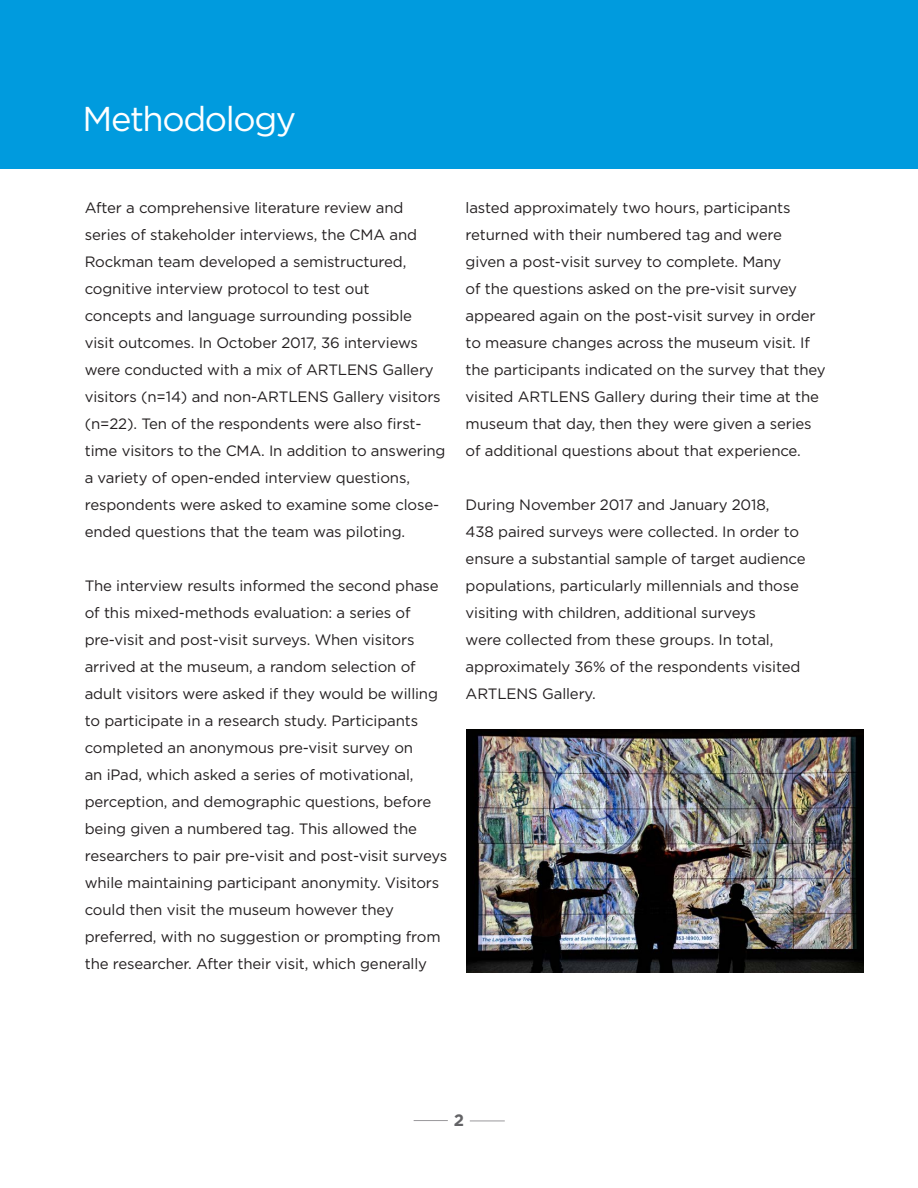
<style>
.page{position:relative;width:918px;height:1188px;background:#fff}
.page>*{position:absolute;margin:0;border:0;box-sizing:border-box;transform-origin:0 0}
.t1{font:34.5px "Gotham";letter-spacing:-.04em;color:#fff}
.t2{font:700 16.5px "Gotham";color:#636366}
.t3{font:15px/27px "Gotham";letter-spacing:-.01em;color:#231f20}
</style>
<div class="page">
<div style="left:0;top:0;width:918px;height:168px;background:#009bde"></div>
<hr style="left:414px;top:1120px;width:34px;height:1px;background:#99989b">
<hr style="left:470px;top:1121px;width:35px;height:1px;background:#99989b">
<img style="left:466px;top:729px;width:398px;height:244px">
<p class="t1" style="left:82px;top:97px;width:215px">Methodology</p>
<p class="t3" style="left:85px;top:194px;width:362px">After a comprehensive literature review and series of stakeholder interviews, the CMA and Rockman team developed a semistructured, cognitive interview protocol to test out<br>concepts and language surrounding possible<br>visit outcomes. In October 2017, 36 interviews were conducted with a mix of ARTLENS Gallery visitors (n=14) and non-ARTLENS Gallery visitors (n=22). Ten of the respondents were also first&shy;time visitors to the CMA. In addition to answering a variety of open-ended interview questions, respondents were asked to examine some close&shy;ended questions that the team was piloting.</p>
<p class="t3" style="left:85px;top:572px;width:364px">The interview results informed the second phase of this mixed-methods evaluation: a series of pre-visit and post-visit surveys. When visitors arrived at the museum, a random selection of adult visitors were asked if they would be willing to participate in a research study. Participants completed an anonymous pre-visit survey on<br>an iPad, which asked a series of motivational, perception, and demographic questions, before being given a numbered tag. This allowed the researchers to pair pre-visit and post-visit surveys while maintaining participant anonymity. Visitors could then visit the museum however they preferred, with no suggestion or prompting from the researcher. After their visit, which generally</p>
<p class="t3" style="left:466px;top:194px;width:362px">lasted approximately two hours, participants returned with their numbered tag and were<br>given a post-visit survey to complete. Many<br>of the questions asked on the pre-visit survey appeared again on the post-visit survey in order to measure changes across the museum visit. If the participants indicated on the survey that they visited ARTLENS Gallery during their time at the museum that day, then they were given a series of additional questions about that experience.</p>
<p class="t3" style="left:466px;top:491px;width:341px">During November 2017 and January 2018,<br>438 paired surveys were collected. In order to ensure a substantial sample of target audience populations, particularly millennials and those visiting with children, additional surveys<br>were collected from these groups. In total, approximately 36% of the respondents visited ARTLENS Gallery.</p>
<p class="t2" style="left:454px;top:1109px;width:12px">2</p>
</div>
